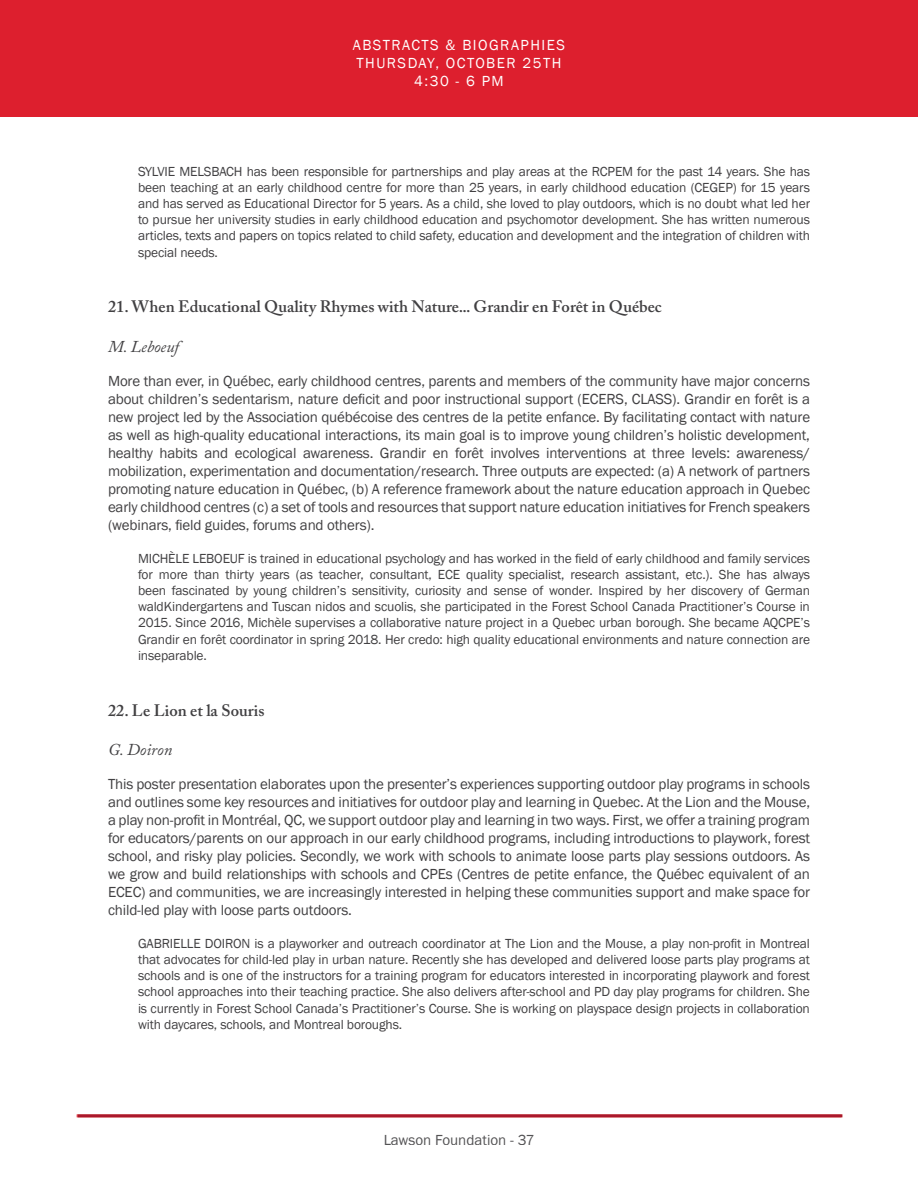
<style>
.page{position:relative;width:918px;height:1188px;background:#fff}
.page>*{position:absolute;margin:0;border:0;box-sizing:border-box;transform-origin:0 0}
.t1{font:600 16.5px "Adobe Caslon Pro";color:#414042}
.t2{font:italic 16.5px "Adobe Caslon Pro";color:#414042}
.t3{font:15px/18px "Franklin Gothic";letter-spacing:-.01em;color:#414042;text-align:justify}
.t4{font:15px/18px "Franklin Gothic";letter-spacing:.1em;color:#fff;text-align:center}
.t5{font:13.5px/16.2px "Franklin Gothic";letter-spacing:-.01em;color:#414042;text-align:justify}
</style>
<div class="page">
<hr style="left:78px;top:1114px;width:764px;height:3px;background:#aa182c">
<div style="left:0;top:0;width:918px;height:117px;background:#dd1f2e"></div>
<p class="t4" style="left:353px;top:36px;width:214px">ABSTRACTS &amp; BIOGRAPHIES<br>THURSDAY, OCTOBER 25TH<br>4:30 - 6 PM</p>
<p class="t5" style="left:138px;top:163px;width:674px">SYLVIE MELSBACH has been responsible for partnerships and play areas at the RCPEM for the past 14 years. She has been teaching at an early childhood centre for more than 25 years, in early childhood education (CEGEP) for 15 years and has served as Educational Director for 5 years. As a child, she loved to play outdoors, which is no doubt what led her to pursue her university studies in early childhood education and psychomotor development. She has written numerous articles, texts and papers on topics related to child safety, education and development and the integration of children with special needs.</p>
<p class="t1" style="left:108px;top:297px;width:555px">21. When Educational Quality Rhymes with Nature... Grandir en Forêt in Québec</p>
<p class="t2" style="left:108px;top:337px;width:72px">M. Leboeuf</p>
<p class="t3" style="left:108px;top:373px;width:704px">More than ever, in Québec, early childhood centres, parents and members of the community have major concerns about children’s sedentarism, nature deficit and poor instructional support (ECERS, CLASS). Grandir en forêt is a new project led by the Association québécoise des centres de la petite enfance. By facilitating contact with nature as well as high-quality educational interactions, its main goal is to improve young children’s holistic development, healthy habits and ecological awareness. Grandir en forêt involves interventions at three levels: awareness/ mobilization, experimentation and documentation/research. Three outputs are expected: (a) A network of partners promoting nature education in Québec, (b) A reference framework about the nature education approach in Quebec early childhood centres (c) a set of tools and resources that support nature education initiatives for French speakers (webinars, field guides, forums and others).</p>
<p class="t5" style="left:138px;top:550px;width:674px">MICHÈLE LEBOEUF is trained in educational psychology and has worked in the field of early childhood and family services for more than thirty years (as teacher, consultant, ECE quality specialist, research assistant, etc.). She has always been fascinated by young children’s sensitivity, curiosity and sense of wonder. Inspired by her discovery of German waldKindergartens and Tuscan nidos and scuolis, she participated in the Forest School Canada Practitioner’s Course in 2015. Since 2016, Michèle supervises a collaborative nature project in a Quebec urban borough. She became AQCPE’s Grandir en forêt coordinator in spring 2018. Her credo: high quality educational environments and nature connection are inseparable.</p>
<p class="t1" style="left:108px;top:700px;width:158px">22. Le Lion et la Souris</p>
<p class="t2" style="left:108px;top:740px;width:66px">G. Doiron</p>
<p class="t3" style="left:108px;top:776px;width:704px">This poster presentation elaborates upon the presenter’s experiences supporting outdoor play programs in schools and outlines some key resources and initiatives for outdoor play and learning in Quebec. At the Lion and the Mouse, a play non-profit in Montréal, QC, we support outdoor play and learning in two ways. First, we offer a training program for educators/parents on our approach in our early childhood programs, including introductions to playwork, forest school, and risky play policies. Secondly, we work with schools to animate loose parts play sessions outdoors. As we grow and build relationships with schools and CPEs (Centres de petite enfance, the Québec equivalent of an ECEC) and communities, we are increasingly interested in helping these communities support and make space for child-led play with loose parts outdoors.</p>
<p class="t5" style="left:138px;top:936px;width:674px">GABRIELLE DOIRON is a playworker and outreach coordinator at The Lion and the Mouse, a play non-profit in Montreal that advocates for child-led play in urban nature. Recently she has developed and delivered loose parts play programs at schools and is one of the instructors for a training program for educators interested in incorporating playwork and forest school approaches into their teaching practice. She also delivers after-school and PD day play programs for children. She is currently in Forest School Canada’s Practitioner’s Course. She is working on playspace design projects in collaboration with daycares, schools, and Montreal boroughs.</p>
<p class="t3" style="left:383px;top:1131px;width:153px">Lawson Foundation - 37</p>
</div>
